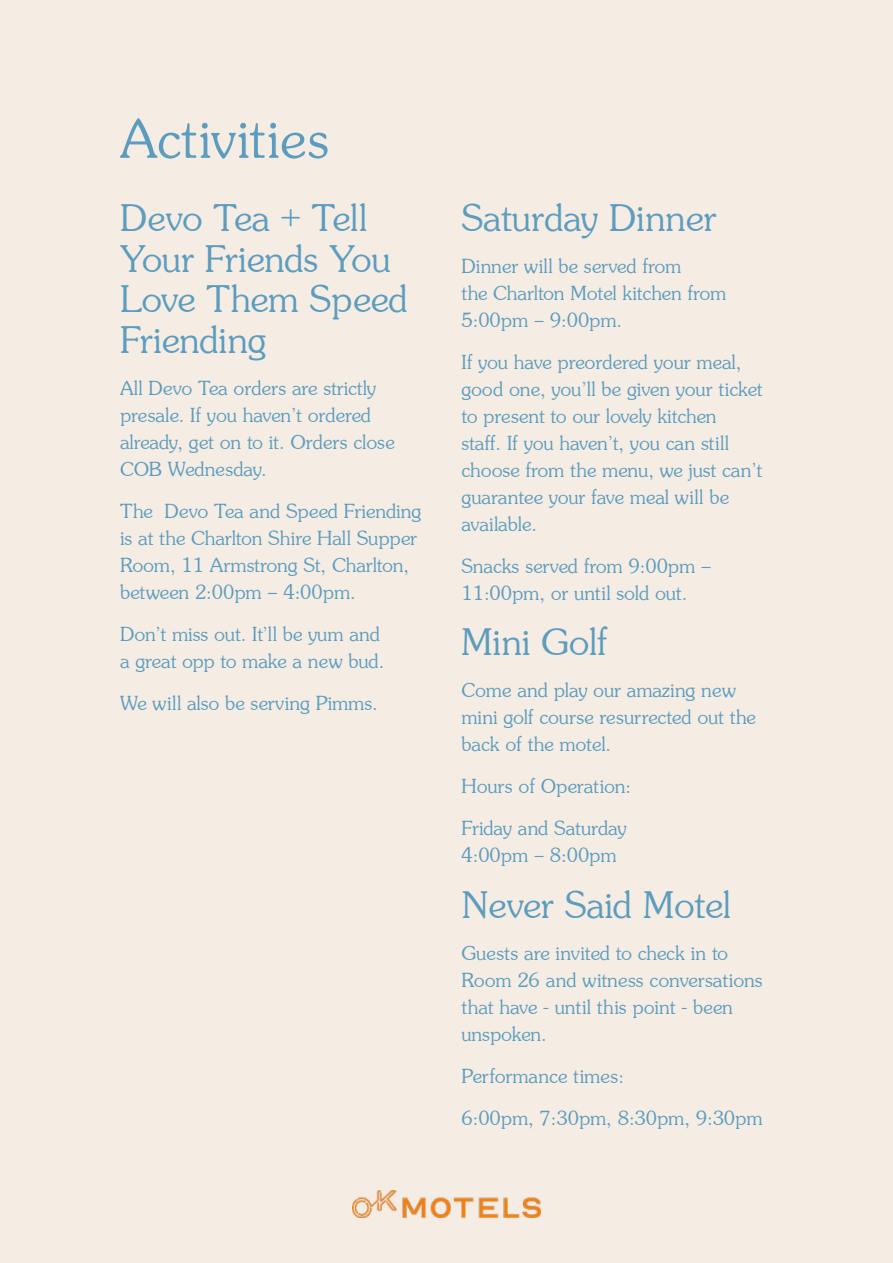
<style>
.page{position:relative;width:893px;height:1263px;background:#f5ede3}
.page>*{position:absolute;margin:0;border:0;box-sizing:border-box;transform-origin:0 0}
.t1{font:57.9px "Souvenir";color:#5c9cbf}
.t2{font:39.9px/40.5px "Souvenir";color:#5c9cbf}
.t3{font:21.15px/27px "Souvenir";color:#5c9cbf}
</style>
<div class="page">
<img style="left:352px;top:1190px;width:189px;height:27px">
<h1 class="t1" style="left:120px;top:108px;width:211px">Activities</h1>
<h2 class="t2" style="left:120px;top:199px;width:289px">Devo Tea + Tell<br>Your Friends You<br>Love Them Speed<br>Friending</h2>
<p class="t3" style="left:120px;top:375px;width:276px">All Devo Tea orders are strictly presale. If you haven’t ordered already, get on to it. Orders close<br>COB Wednesday.</p>
<p class="t3" style="left:120px;top:498px;width:303px">The Devo Tea and Speed Friending is at the Charlton Shire Hall Supper<br>Room, 11 Armstrong St, Charlton, between 2:00pm – 4:00pm.</p>
<p class="t3" style="left:120px;top:621px;width:266px">Don’t miss out. It’ll be yum and a great opp to make a new bud.</p>
<p class="t3" style="left:120px;top:690px;width:259px">We will also be serving Pimms.</p>
<h2 class="t2" style="left:461px;top:198px;width:256px">Saturday Dinner</h2>
<p class="t3" style="left:461px;top:253px;width:266px">Dinner will be served from<br>the Charlton Motel kitchen from<br>5:00pm – 9:00pm.</p>
<p class="t3" style="left:461px;top:349px;width:303px">If you have preordered your meal, good one, you’ll be given your ticket to present to our lovely kitchen<br>staff. If you haven’t, you can still choose from the menu, we just can’t guarantee your fave meal will be available.</p>
<p class="t3" style="left:461px;top:553px;width:251px">Snacks served from 9:00pm –<br>11:00pm, or until sold out.</p>
<h2 class="t2" style="left:461px;top:623px;width:147px">Mini Golf</h2>
<p class="t3" style="left:461px;top:677px;width:296px">Come and play our amazing new mini golf course resurrected out the back of the motel.</p>
<p class="t3" style="left:461px;top:766px;width:171px;line-height:42px">Hours of Operation:<br>Friday and Saturday</p>
<p class="t3" style="left:461px;top:842px;width:157px">4:00pm – 8:00pm</p>
<h2 class="t2" style="left:461px;top:885px;width:271px">Never Said Motel</h2>
<p class="t3" style="left:461px;top:940px;width:302px">Guests are invited to check in to<br>Room 26 and witness conversations that have - until this point - been unspoken.</p>
<p class="t3" style="left:461px;top:1055px;width:302px;line-height:42px">Performance times:<br>6:00pm, 7:30pm, 8:30pm, 9:30pm</p>
</div>
